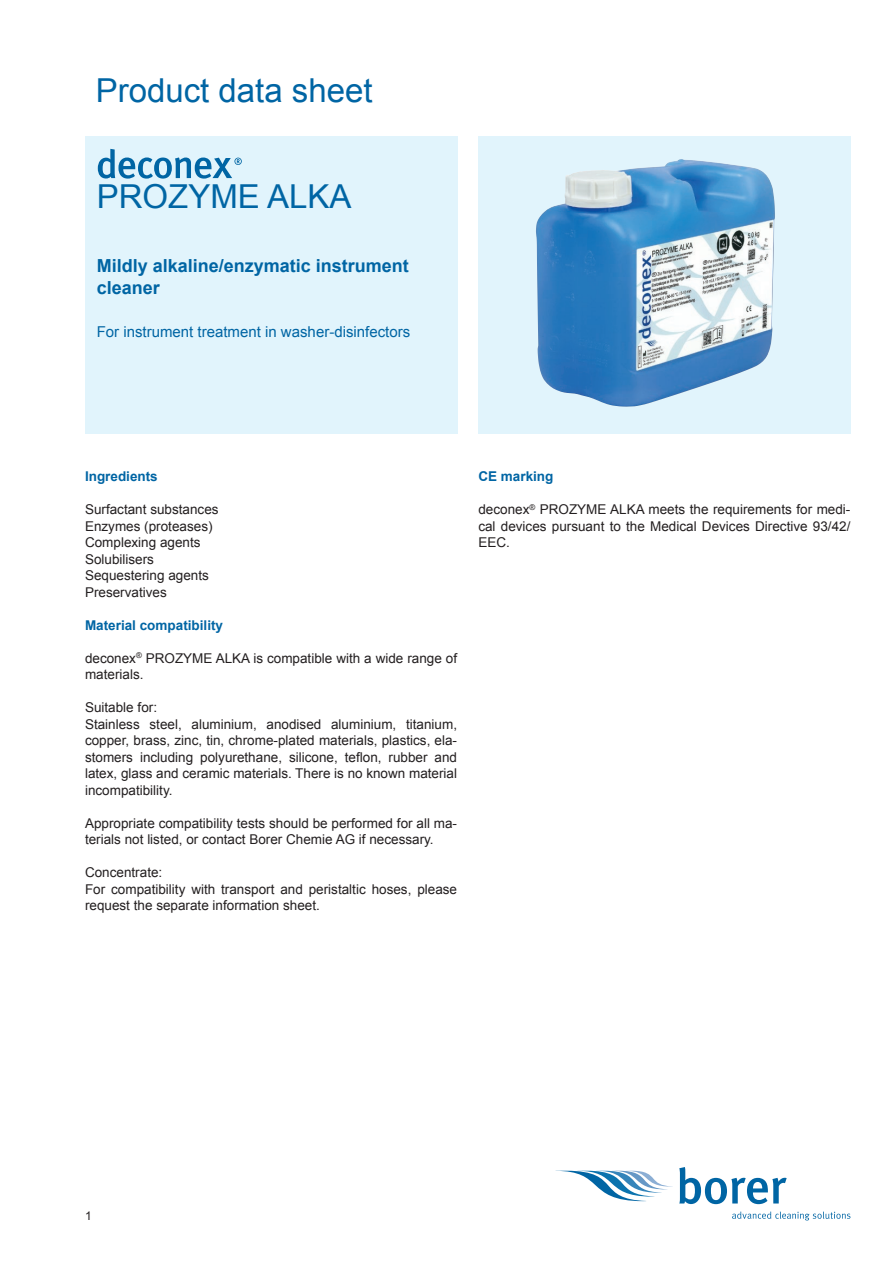
<style>
.page{position:relative;width:893px;height:1263px;background:#fff}
.page>*{position:absolute;margin:0;border:0;box-sizing:border-box;transform-origin:0 0}
.t1{font:33px "Arial";color:#0065a4}
.t2{font:700 18px/21.6px "Arial";color:#0065a4}
.t3{font:15px "Arial";color:#0065a4}
.t4{font:13.5px/16.5px "Arial";color:#231f20}
.t5{font:700 13.5px "Arial";color:#0065a4}
.t6{font:12px "Arial";color:#231f20}
</style>
<div class="page">
<svg style="left:562px;top:1171px;width:111px;height:30px"></svg>
<svg style="left:679px;top:1167px;width:108px;height:37px"></svg>
<svg style="left:732px;top:1211px;width:118px;height:9px"></svg>
<div style="left:85px;top:136px;width:372px;height:298px;background:#e1f4fc"></div>
<svg style="left:98px;top:149px;width:144px;height:30px"></svg>
<div style="left:478px;top:136px;width:372px;height:298px;background:#e1f4fc"></div>
<img style="left:536px;top:159px;width:239px;height:248px">
<h1 class="t1" style="left:96px;top:67px;width:279px">Product data sheet</h1>
<h1 class="t1" style="left:97px;top:174px;width:256px">PROZYME ALKA</h1>
<h2 class="t2" style="left:97px;top:255px;width:314px">Mildly alkaline/enzymatic instrument cleaner</h2>
<p class="t3" style="left:97px;top:322px;width:315px">For instrument treatment in washer-disinfectors</p>
<p class="t5" style="left:85px;top:467px;width:74px">Ingredients</p>
<p class="t4" style="left:85px;top:501px;width:135px">Surfactant substances<br>Enzymes (proteases)<br>Complexing agents<br>Solubilisers<br>Sequestering agents<br>Preservatives</p>
<p class="t5" style="left:85px;top:615px;width:140px">Material compatibility</p>
<p class="t4" style="left:85px;top:649px;width:374px">deconex<sup>®</sup> PROZYME ALKA is compatible with a wide range of materials.</p>
<p class="t4" style="left:85px;top:699px;width:374px">Suitable for:<br>Stainless steel, aluminium, anodised aluminium, titanium, copper, brass, zinc, tin, chrome-plated materials, plastics, ela&shy;stomers including polyurethane, silicone, teflon, rubber and latex, glass and ceramic materials. There is no known material incompatibility.</p>
<p class="t4" style="left:85px;top:814px;width:374px">Appropriate compatibility tests should be performed for all ma&shy;terials not listed, or contact Borer Chemie AG if necessary.</p>
<p class="t4" style="left:85px;top:864px;width:374px">Concentrate:<br>For compatibility with transport and peristaltic hoses, please request the separate information sheet.</p>
<p class="t5" style="left:478px;top:467px;width:77px">CE marking</p>
<p class="t4" style="left:478px;top:501px;width:374px;text-align:justify">deconex<sup>®</sup> PROZYME ALKA meets the requirements for medi&shy;cal devices pursuant to the Medical Devices Directive 93/42/ EEC.</p>
<p class="t6" style="left:85px;top:1208px;width:8px">1</p>
</div>
